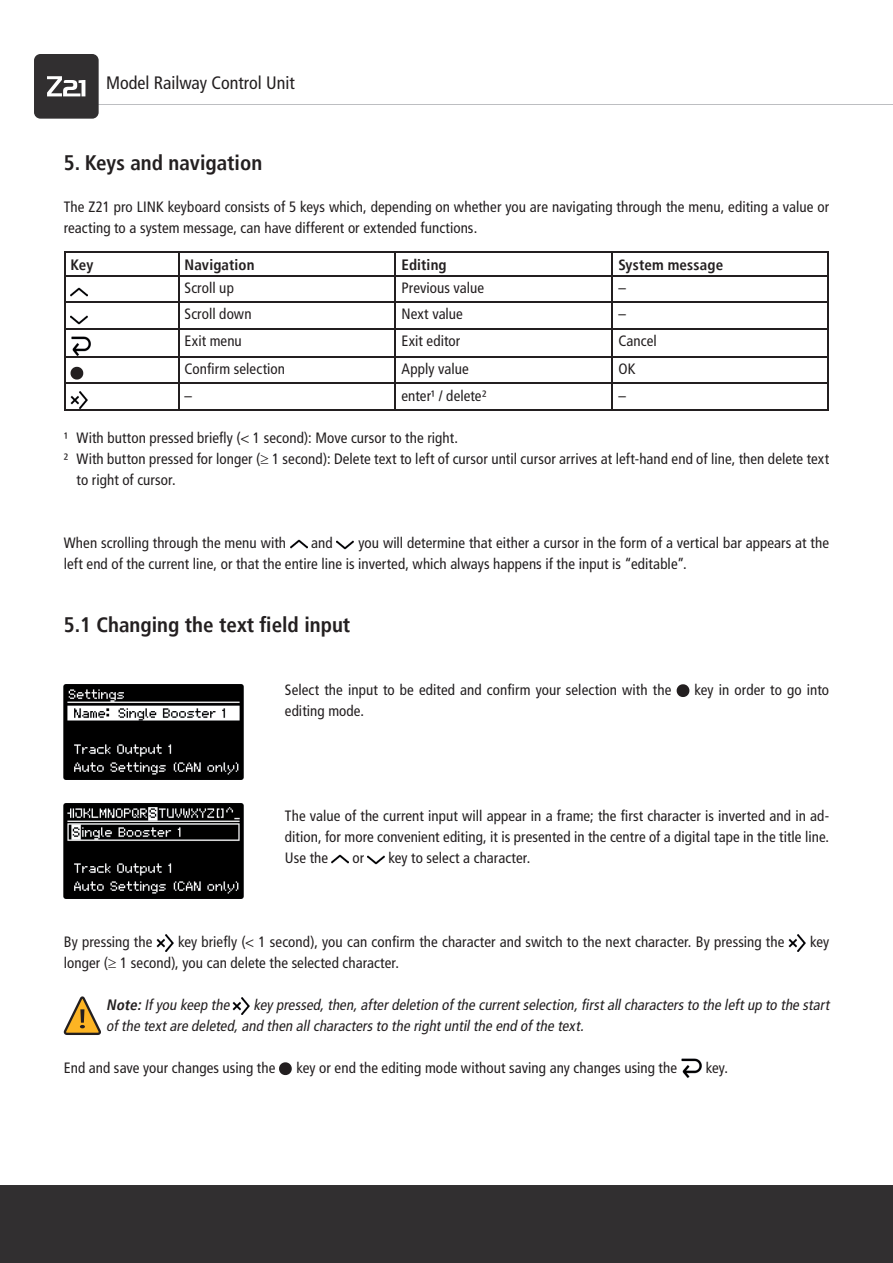
<style>
.page{position:relative;width:893px;height:1263px;background:#fff}
.page>*{position:absolute;margin:0;border:0;box-sizing:border-box;transform-origin:0 0}
.t1{font:700 condensed 21px "Frutiger LT";color:#231f20}
.t2{font:condensed 18px "Frutiger LT";color:#231f20}
.t3{font:condensed 15px/21px "Frutiger LT";letter-spacing:.005em;color:#231f20}
.t4{font:italic condensed 15px/21px "Frutiger LT";color:#231f20}
.t5{font:700 condensed 15px "Frutiger LT";letter-spacing:.01em;color:#231f20}
.s1{font-weight:700}
</style>
<div class="page">
<div style="left:34px;top:54px;width:65px;height:65px;background:#312f30;border-radius:6px"></div>
<svg style="left:47px;top:76px;width:846px;height:29px"></svg>
<div style="left:0;top:1185px;width:893px;height:78px;background:#312f30"></div>
<hr style="left:64px;top:252px;width:115px;height:1px;background:#231f20">
<hr style="left:179px;top:252px;width:216px;height:1px;background:#231f20">
<hr style="left:395px;top:252px;width:217px;height:1px;background:#231f20">
<hr style="left:612px;top:252px;width:217px;height:1px;background:#231f20">
<hr style="left:64px;top:275px;width:115px;height:1px;background:#231f20">
<hr style="left:179px;top:275px;width:216px;height:1px;background:#231f20">
<hr style="left:395px;top:275px;width:217px;height:1px;background:#231f20">
<hr style="left:612px;top:275px;width:217px;height:1px;background:#231f20">
<hr style="left:64px;top:301px;width:115px;height:2px;background:#231f20">
<hr style="left:179px;top:301px;width:216px;height:2px;background:#231f20">
<hr style="left:395px;top:301px;width:217px;height:2px;background:#231f20">
<hr style="left:612px;top:301px;width:217px;height:2px;background:#231f20">
<hr style="left:64px;top:328px;width:115px;height:2px;background:#231f20">
<hr style="left:179px;top:328px;width:216px;height:2px;background:#231f20">
<hr style="left:395px;top:328px;width:217px;height:2px;background:#231f20">
<hr style="left:612px;top:328px;width:217px;height:2px;background:#231f20">
<hr style="left:64px;top:356px;width:115px;height:2px;background:#231f20">
<hr style="left:179px;top:356px;width:216px;height:2px;background:#231f20">
<hr style="left:395px;top:356px;width:217px;height:2px;background:#231f20">
<hr style="left:612px;top:356px;width:217px;height:2px;background:#231f20">
<hr style="left:64px;top:383px;width:115px;height:1px;background:#231f20">
<svg style="left:64px;top:253px;width:1px;height:156px"></svg>
<hr style="left:179px;top:383px;width:216px;height:1px;background:#231f20">
<svg style="left:178px;top:253px;width:1px;height:156px"></svg>
<hr style="left:395px;top:383px;width:217px;height:1px;background:#231f20">
<svg style="left:395px;top:253px;width:1px;height:156px"></svg>
<hr style="left:612px;top:383px;width:217px;height:1px;background:#231f20">
<svg style="left:612px;top:253px;width:1px;height:156px"></svg>
<svg style="left:828px;top:253px;width:1px;height:156px"></svg>
<hr style="left:64px;top:409px;width:115px;height:2px;background:#231f20">
<hr style="left:179px;top:409px;width:216px;height:2px;background:#231f20">
<hr style="left:395px;top:409px;width:217px;height:2px;background:#231f20">
<hr style="left:612px;top:409px;width:217px;height:2px;background:#231f20">
<img style="left:71px;top:287px;width:17px;height:10px">
<img style="left:71px;top:315px;width:17px;height:10px">
<img style="left:71px;top:336px;width:20px;height:20px">
<svg style="left:71px;top:367px;width:12px;height:13px"></svg>
<img style="left:71px;top:391px;width:17px;height:17px">
<img style="left:290px;top:539px;width:17px;height:10px">
<img style="left:336px;top:540px;width:17px;height:10px">
<svg style="left:677px;top:684px;width:12px;height:13px"></svg>
<img style="left:332px;top:854px;width:17px;height:10px">
<img style="left:368px;top:855px;width:17px;height:10px">
<img style="left:157px;top:934px;width:17px;height:17px">
<img style="left:789px;top:934px;width:17px;height:17px">
<img style="left:233px;top:997px;width:17px;height:17px">
<svg style="left:279px;top:1062px;width:13px;height:13px"></svg>
<img style="left:681px;top:1058px;width:21px;height:20px">
<svg style="left:64px;top:996px;width:37px;height:39px"></svg>
<img style="left:64px;top:685px;width:179px;height:95px">
<img style="left:64px;top:804px;width:179px;height:95px">
<p class="t2" style="left:106px;top:72px;width:190px">Model Railway Control Unit</p>
<h1 class="t1" style="left:64px;top:150px;width:200px">5. Keys and navigation</h1>
<p class="t3" style="left:64px;top:196px;width:767px">The Z21 pro LINK keyboard consists of 5 keys which, depending on whether you are navigating through the menu, editing a value or reacting to a system message, can have different or extended functions.</p>
<p class="t5" style="left:71px;top:255px;width:24px">Key</p>
<p class="t5" style="left:185px;top:255px;width:71px">Navigation</p>
<p class="t5" style="left:401px;top:255px;width:47px">Editing</p>
<p class="t5" style="left:618px;top:255px;width:106px">System message</p>
<p class="t3" style="left:185px;top:277px;width:51px">Scroll up</p>
<p class="t3" style="left:401px;top:277px;width:84px">Previous value</p>
<p class="t3" style="left:618px;top:277px;width:9px">–</p>
<p class="t3" style="left:185px;top:304px;width:68px">Scroll down</p>
<p class="t3" style="left:401px;top:304px;width:63px">Next value</p>
<p class="t3" style="left:618px;top:304px;width:9px">–</p>
<p class="t3" style="left:185px;top:330px;width:59px">Exit menu</p>
<p class="t3" style="left:401px;top:330px;width:60px">Exit editor</p>
<p class="t3" style="left:618px;top:330px;width:40px">Cancel</p>
<p class="t3" style="left:185px;top:358px;width:102px">Confirm selection</p>
<p class="t3" style="left:401px;top:358px;width:69px">Apply value</p>
<p class="t3" style="left:618px;top:358px;width:19px">OK</p>
<p class="t3" style="left:185px;top:385px;width:9px">–</p>
<p class="t3" style="left:401px;top:385px;width:86px">enter¹ / delete²</p>
<p class="t3" style="left:618px;top:385px;width:9px">–</p>
<p class="t3" style="left:64px;top:427px;width:396px">¹ With button pressed briefly (&lt; 1 second): Move cursor to the right.</p>
<p class="t3" style="left:64px;top:448px;width:767px">² With button pressed for longer (≥ 1 second): Delete text to left of cursor until cursor arrives at left-hand end of line, then delete text</p>
<p class="t3" style="left:77px;top:469px;width:101px">to right of cursor.</p>
<p class="t3" style="left:64px;top:532px;width:767px;text-indent:295px">you will determine that either a cursor in the form of a vertical bar appears at the left end of the current line, or that the entire line is inverted, which always happens if the input is “editable”.</p>
<p class="t3" style="left:64px;top:532px;width:224px">When scrolling through the menu with</p>
<p class="t3" style="left:311px;top:532px;width:23px">and</p>
<h1 class="t1" style="left:64px;top:612px;width:288px">5.1 Changing the text field input</h1>
<p class="t3" style="left:285px;top:679px;width:388px">Select the input to be edited and confirm your selection with the</p>
<p class="t3" style="left:695px;top:679px;width:136px">key in order to go into</p>
<p class="t3" style="left:285px;top:700px;width:81px">editing mode.</p>
<p class="t3" style="left:285px;top:805px;width:546px;text-align:justify">The value of the current input will appear in a frame; the first character is inverted and in ad&shy;dition, for more convenient editing, it is presented in the centre of a digital tape in the title line.<br>Use the</p>
<p class="t3" style="left:352px;top:847px;width:13px">or</p>
<p class="t3" style="left:388px;top:847px;width:143px">key to select a character.</p>
<p class="t3" style="left:64px;top:931px;width:90px">By pressing the</p>
<p class="t3" style="left:178px;top:931px;width:608px">key briefly (&lt; 1 second), you can confirm the character and switch to the next character. By pressing the</p>
<p class="t3" style="left:810px;top:931px;width:21px">key</p>
<p class="t3" style="left:64px;top:952px;width:337px">longer (≥ 1 second), you can delete the selected character.</p>
<p class="t4" style="left:106px;top:994px;width:128px"><span class="s1">Note:</span>Ifyou keep the</p>
<p class="t4" style="left:106px;top:994px;width:727px;text-indent:147px">key pressed,then,afterdeletion ofthe currentselection,firstallcharactersto the leftup to the start ofthe textare deleted,and then allcharactersto the rightuntilthe end ofthe text.</p>
<p class="t3" style="left:64px;top:1057px;width:213px">End and save your changes using the</p>
<p class="t3" style="left:296px;top:1057px;width:382px">key or end the editing mode without saving any changes using the</p>
<p class="t3" style="left:706px;top:1057px;width:24px">key.</p>
</div>
